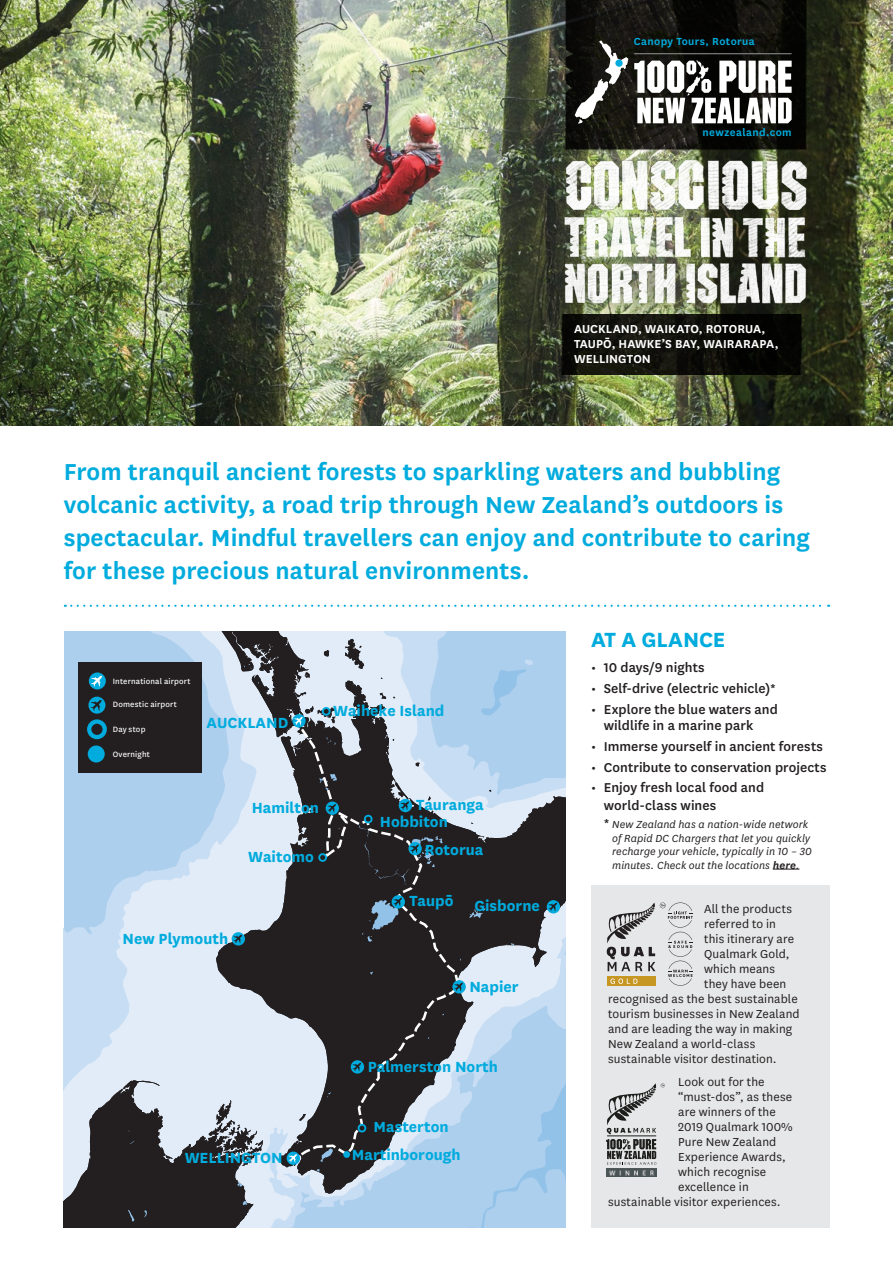
<style>
.page{position:relative;width:893px;height:1263px;background:#fff}
.page>*{position:absolute;margin:0;border:0;box-sizing:border-box;transform-origin:0 0}
.t1{font:600 27px/33px "National";letter-spacing:.005em;color:#00abdd}
.t2{font:700 24px "National";letter-spacing:-.005em;color:#00abdd}
.t3{font:700 17.1px "National";color:#00abdd}
.t4{font:500 15px/16.5px "National";letter-spacing:.005em;color:#231f20}
.t5{font:13.5px "National";letter-spacing:.01em;color:#231f20}
.t6{font:600 13.5px/15px "National";letter-spacing:.005em;color:#fff}
.t7{font:italic 12px/13.5px "National";letter-spacing:.01em;color:#231f20}
.t8{font:600 12px "National";letter-spacing:.03em;color:#00abdd}
.t9{font:9px "National";letter-spacing:.02em;color:#fff}
.s1{font-weight:500;font-style:normal;font-size:15px}
.s2{font-weight:600}
</style>
<div class="page">
<svg style="left:773px;top:869px;width:26px;height:1px"></svg>
<img style="left:0;top:0;width:893px;height:426px">
<img style="left:558px;top:0;width:255px;height:150px">
<hr style="left:634px;top:53px;width:158px;height:1px;background:#939598">
<svg style="left:575px;top:40px;width:53px;height:84px"></svg>
<svg style="left:634px;top:60px;width:158px;height:63px"></svg>
<div style="left:615px;top:59px;width:8px;height:8px;background:#00abdd;border-radius:50%"></div>
<svg style="left:65px;top:605px;width:764px;height:2px"></svg>
<svg style="left:64px;top:631px;width:502px;height:597px;fill:#adcfee"></svg>
<svg style="left:129px;top:631px;width:437px;height:562px"></svg>
<svg style="left:305px;top:672px;width:5px;height:6px"></svg>
<svg style="left:324px;top:650px;width:5px;height:6px"></svg>
<svg style="left:345px;top:639px;width:19px;height:30px"></svg>
<svg style="left:380px;top:692px;width:6px;height:7px"></svg>
<svg style="left:469px;top:908px;width:17px;height:10px"></svg>
<svg style="left:506px;top:943px;width:8px;height:2px"></svg>
<svg style="left:244px;top:664px;width:7px;height:4px"></svg>
<svg style="left:64px;top:1080px;width:199px;height:148px"></svg>
<svg style="left:275px;top:715px;width:186px;height:447px"></svg>
<svg style="left:399px;top:799px;width:13px;height:13px"></svg>
<svg style="left:395px;top:782px;width:14px;height:28px"></svg>
<svg style="left:392px;top:895px;width:13px;height:13px"></svg>
<svg style="left:362px;top:898px;width:40px;height:44px"></svg>
<svg style="left:232px;top:932px;width:13px;height:13px"></svg>
<svg style="left:233px;top:935px;width:9px;height:8px"></svg>
<svg style="left:351px;top:1060px;width:13px;height:13px"></svg>
<svg style="left:353px;top:1063px;width:8px;height:8px"></svg>
<svg style="left:452px;top:980px;width:14px;height:13px"></svg>
<svg style="left:454px;top:983px;width:9px;height:8px"></svg>
<svg style="left:547px;top:900px;width:13px;height:13px"></svg>
<svg style="left:548px;top:903px;width:9px;height:8px"></svg>
<svg style="left:326px;top:801px;width:13px;height:14px"></svg>
<svg style="left:327px;top:804px;width:12px;height:9px"></svg>
<svg style="left:359px;top:825px;width:84px;height:60px"></svg>
<svg style="left:292px;top:714px;width:14px;height:13px"></svg>
<svg style="left:294px;top:706px;width:42px;height:19px"></svg>
<svg style="left:287px;top:1151px;width:13px;height:14px"></svg>
<svg style="left:288px;top:1154px;width:9px;height:9px"></svg>
<div style="left:343px;top:1151px;width:7px;height:7px;background:#00abdd;border-radius:50%"></div>
<div style="left:318px;top:853px;width:9px;height:9px;background:#231f20;border:2px solid #00abdd;border-radius:50%"></div>
<svg style="left:358px;top:1124px;width:8px;height:8px"></svg>
<svg style="left:364px;top:815px;width:9px;height:8px"></svg>
<div style="left:322px;top:707px;width:9px;height:9px;background:#231f20;border:2px solid #00abdd;border-radius:50%"></div>
<div style="left:78px;top:662px;width:124px;height:110px;background:#231f20"></div>
<div style="left:88px;top:697px;width:17px;height:17px;background:#00abdd;border-radius:50%"></div>
<svg style="left:91px;top:700px;width:11px;height:11px"></svg>
<svg style="left:89px;top:672px;width:17px;height:17px"></svg>
<svg style="left:91px;top:676px;width:11px;height:11px"></svg>
<svg style="left:89px;top:721px;width:16px;height:16px"></svg>
<div style="left:87px;top:719px;width:20px;height:20px;border:4px solid #00abdd;border-radius:50%"></div>
<div style="left:88px;top:745px;width:17px;height:17px;background:#00abdd;border-radius:50%"></div>
<div style="left:542px;top:240px;width:287px;height:86px;background:#231f20;opacity:.75"></div>
<img style="left:560px;top:261px;width:250px;height:45px">
<div style="left:591px;top:885px;width:238px;height:343px;background:#e6e7e8"></div>
<svg style="left:607px;top:902px;width:86px;height:84px"></svg>
<svg style="left:606px;top:1083px;width:59px;height:82px"></svg>
<hr style="left:607px;top:1135px;width:49px;height:1px;background:#1d1d1b">
<img style="left:607px;top:1169px;width:49px;height:8px">
<img style="left:559px;top:212px;width:255px;height:47px">
<img style="left:558px;top:157px;width:260px;height:53px">
<img style="left:547px;top:315px;width:266px;height:60px">
<p class="t8" style="left:634px;top:33px;width:122px">Canopy Tours, Rotorua</p>
<p class="t8" style="left:703px;top:124px;width:91px">newzealand.com</p>
<p class="t6" style="left:574px;top:320px;width:206px">AUCKLAND, WAIKATO, ROTORUA,<br>TAUPŌ, HAWKE’S BAY, WAIRARAPA,<br>WELLINGTON</p>
<p class="t1" style="left:64px;top:454px;width:748px">From tranquil ancient forests to sparkling waters and bubbling volcanic activity, a road trip through New Zealand’s outdoors is spectacular. Mindful travellers can enjoy and contribute to caring for these precious natural environments.</p>
<p class="t9" style="left:113px;top:675px;width:79px">International airport</p>
<p class="t9" style="left:113px;top:699px;width:66px">Domestic airport</p>
<p class="t9" style="left:113px;top:723px;width:34px">Day stop</p>
<p class="t9" style="left:113px;top:748px;width:39px">Overnight</p>
<p class="t3" style="left:207px;top:710px;width:83px">AUCKLAND</p>
<p class="t3" style="left:333px;top:699px;width:113px">Waiheke Island</p>
<p class="t3" style="left:252px;top:795px;width:69px">Hamilton</p>
<p class="t3" style="left:248px;top:845px;width:67px">Waitomo</p>
<p class="t3" style="left:123px;top:927px;width:107px">New Plymouth</p>
<p class="t3" style="left:416px;top:793px;width:69px">Tauranga</p>
<p class="t3" style="left:380px;top:810px;width:70px">Hobbiton</p>
<p class="t3" style="left:425px;top:837px;width:60px">Rotorua</p>
<p class="t3" style="left:409px;top:889px;width:46px">Taupō</p>
<p class="t3" style="left:474px;top:894px;width:67px">Gisborne</p>
<p class="t3" style="left:469px;top:975px;width:51px">Napier</p>
<p class="t3" style="left:185px;top:1146px;width:100px">WELLINGTON</p>
<p class="t3" style="left:368px;top:1055px;width:132px">Palmerston North</p>
<p class="t3" style="left:373px;top:1114px;width:77px">Masterton</p>
<p class="t3" style="left:352px;top:1142px;width:110px">Martinborough</p>
<h2 class="t2" style="left:591px;top:623px;width:136px">AT A GLANCE</h2>
<p class="t4" style="left:591px;top:658px;width:115px">• 10 days/9 nights</p>
<p class="t4" style="left:591px;top:679px;width:186px">• Self-drive (electric vehicle)*</p>
<p class="t4" style="left:604px;top:700px;width:175px;text-indent:-13px">• Explore the blue waters and wildlife in a marine park</p>
<p class="t4" style="left:591px;top:737px;width:233px">• Immerse yourself in ancient forests</p>
<p class="t4" style="left:591px;top:758px;width:237px">• Contribute to conservation projects</p>
<p class="t4" style="left:604px;top:778px;width:162px;line-height:18px;text-indent:-13px">• Enjoy fresh local food and world-class wines</p>
<p class="t7" style="left:612px;top:817px;width:201px;text-indent:-8px"><span class="s1">*</span> New Zealand has a nation-wide network of Rapid DC Chargers that let you quickly recharge your vehicle, typically in 10 – 30 minutes. Check out the locations <span class="s2">here</span>.</p>
<p class="t5" style="left:704px;top:900px;width:89px">All the products</p>
<p class="t5" style="left:704px;top:915px;width:73px">referred to in</p>
<p class="t5" style="left:704px;top:930px;width:91px">this itinerary are</p>
<p class="t5" style="left:704px;top:945px;width:87px">Qualmark Gold,</p>
<p class="t5" style="left:704px;top:960px;width:72px">which means</p>
<p class="t5" style="left:704px;top:975px;width:84px">they have been</p>
<p class="t5" style="left:608px;top:990px;width:191px">recognised as the best sustainable</p>
<p class="t5" style="left:608px;top:1005px;width:193px">tourism businesses in New Zealand</p>
<p class="t5" style="left:608px;top:1020px;width:186px">and are leading the way in making</p>
<p class="t5" style="left:608px;top:1035px;width:149px">New Zealand a world-class</p>
<p class="t5" style="left:608px;top:1050px;width:170px">sustainable visitor destination.</p>
<p class="t5" style="left:678px;top:1073px;width:88px">Look out for the</p>
<p class="t5" style="left:678px;top:1088px;width:115px">“must-dos”, as these</p>
<p class="t5" style="left:678px;top:1103px;width:99px">are winners of the</p>
<p class="t5" style="left:678px;top:1118px;width:116px">2019 Qualmark 100%</p>
<p class="t5" style="left:678px;top:1133px;width:100px">Pure New Zealand</p>
<p class="t5" style="left:678px;top:1148px;width:109px">Experience Awards,</p>
<p class="t5" style="left:678px;top:1163px;width:90px">which recognise</p>
<p class="t5" style="left:678px;top:1178px;width:72px">excellence in</p>
<p class="t5" style="left:608px;top:1193px;width:174px">sustainable visitor experiences.</p>
</div>
